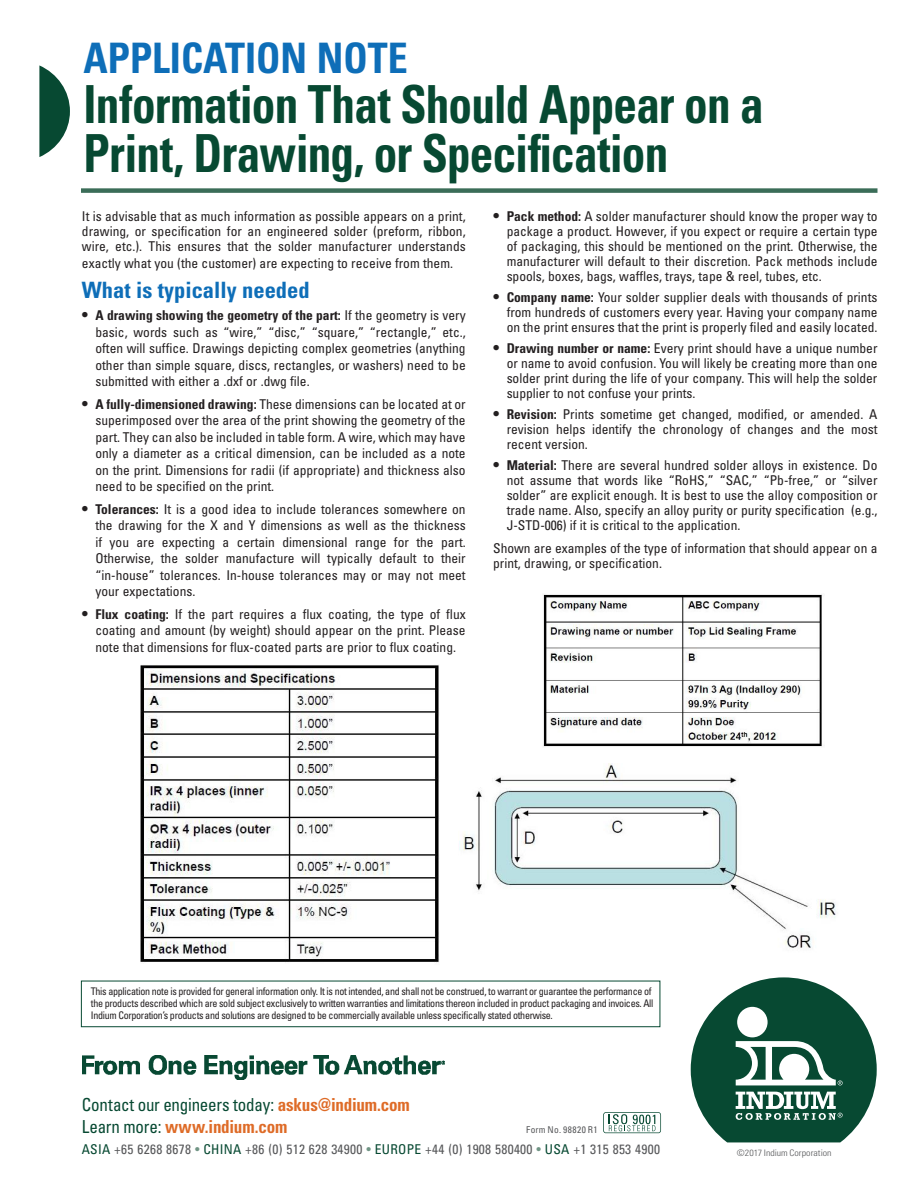
<style>
.page{position:relative;width:918px;height:1188px;background:#fff}
.page>*{position:absolute;margin:0;border:0;box-sizing:border-box;transform-origin:0 0}
.t1{font:700 condensed 52.5px/49.5px "Univers LT Std";letter-spacing:-.02em;color:#074932;scale:.9 1}
.Application_Notes_1{font:700 condensed 42px "Univers LT Std";color:#0e6eb8;scale:.95 1}
.bulleted_list{font:700 condensed 22.5px "Univers LT Std";color:#0e6eb8}
.t2{font:condensed 17.85px "Univers LT Std";letter-spacing:-.015em;color:#074932;scale:.95 1}
.t3{font:700 condensed 17.85px "Univers LT Std";letter-spacing:-.01em;color:#de6b27;scale:.95 1}
.bulleted_list-2{font:condensed 13.5px/15px "Univers LT Std";color:#231f20;text-align:justify}
.t4{font:condensed 13.5px "Univers LT Std";letter-spacing:.02em;color:#57585a}
.t5{font:condensed 10.5px/12px "Univers LT Std";letter-spacing:-.03em;color:#231f20;scale:.96 1}
.t6{font:condensed 9.45px "Univers LT Std";letter-spacing:.045em;color:#57585a}
.t7{font:300 condensed 9px "Univers LT Std";color:#57585a;scale:1.1 1}
.s1{font-weight:700;font-size:15px}
.s2{font-weight:700}
.s3{font-weight:700;color:#de6b27}
.s4{font-weight:400;color:#074932}
.s5{color:#074932}
.s6{color:#719585}
</style>
<div class="page">
<svg style="left:39px;top:65px;width:31px;height:92px"></svg>
<svg style="left:603px;top:1112px;width:58px;height:21px"></svg>
<svg style="left:691px;top:977px;width:186px;height:165px"></svg>
<div style="left:737px;top:1007px;width:31px;height:30px;background:#fff;border-radius:50%"></div>
<div style="left:81px;top:981px;width:579px;height:46px;border:1px solid #074932"></div>
<img style="left:82px;top:1055px;width:363px;height:25px">
<div style="left:81px;top:188px;width:797px;height:5px;background:#3b6d58"></div>
<img style="left:459px;top:764px;width:377px;height:184px">
<img style="left:140px;top:665px;width:300px;height:298px">
<img style="left:543px;top:594px;width:279px;height:153px">
<p class="Application_Notes_1" style="left:83px;top:32px;width:343px">APPLICATION NOTE</p>
<p class="t1" style="left:83px;top:79px;width:757px">Information That Should Appear on a<br>Print, Drawing, or Specification</p>
<p class="bulleted_list-2" style="left:82px;top:209px;width:385px">It is advisable that as much information as possible appears on a print, drawing, or specification for an engineered solder (preform, ribbon, wire, etc.). This ensures that the solder manufacturer understands</p>
<p class="bulleted_list-2" style="left:82px;top:255px;width:373px">exactly what you (the customer) are expecting to receive from them.</p>
<p class="bulleted_list" style="left:82px;top:276px;width:229px">What is typically needed</p>
<p class="bulleted_list-2" style="left:95px;top:307px;width:372px;line-height:16.5px;text-indent:-14px"><span class="s1">•</span> <span class="s2">A drawing showing the geometry of the part:</span> If the geometry is very basic, words such as “wire,” “disc,” “square,” “rectangle,” etc., often will suffice. Drawings depicting complex geometries (anything other than simple square, discs, rectangles, or washers) need to be submitted with either a .dxf or .dwg file.</p>
<p class="bulleted_list-2" style="left:95px;top:396px;width:372px;line-height:16.5px;text-indent:-14px"><span class="s1">•</span> <span class="s2">A fully-dimensioned drawing:</span> These dimensions can be located at or superimposed over the area of the print showing the geometry of the part. They can also be included in table form. A wire, which may have only a diameter as a critical dimension, can be included as a note on the print. Dimensions for radii (if appropriate) and thickness also need to be specified on the print.</p>
<p class="bulleted_list-2" style="left:95px;top:501px;width:372px;line-height:16.5px;text-indent:-14px"><span class="s1">•</span> <span class="s2">Tolerances:</span> It is a good idea to include tolerances somewhere on the drawing for the X and Y dimensions as well as the thickness if you are expecting a certain dimensional range for the part.<br>Otherwise, the solder manufacture will typically default to their “in-house” tolerances. In-house tolerances may or may not meet your expectations.</p>
<p class="bulleted_list-2" style="left:95px;top:606px;width:372px;line-height:16.5px;text-indent:-14px"><span class="s1">•</span> <span class="s2">Flux coating:</span> If the part requires a flux coating, the type of flux coating and amount (by weight) should appear on the print. Please note that dimensions for flux-coated parts are prior to flux coating.</p>
<p class="bulleted_list-2" style="left:507px;top:209px;width:372px;text-indent:-14px"><span class="s1">•</span> <span class="s2">Pack method:</span> A solder manufacturer should know the proper way to package a product. However, if you expect or require a certain type of packaging, this should be mentioned on the print. Otherwise, the manufacturer will default to their discretion. Pack methods include spools, boxes, bags, waffles, trays, tape &amp; reel, tubes, etc.</p>
<p class="bulleted_list-2" style="left:507px;top:290px;width:372px;text-indent:-14px"><span class="s1">•</span> <span class="s2">Company name:</span> Your solder supplier deals with thousands of prints from hundreds of customers every year. Having your company name on the print ensures that the print is properly filed and easily located.</p>
<p class="bulleted_list-2" style="left:507px;top:341px;width:372px;text-indent:-14px"><span class="s1">•</span> <span class="s2">Drawing number or name:</span> Every print should have a unique number or name to avoid confusion. You will likely be creating more than one solder print during the life of your company. This will help the solder supplier to not confuse your prints.</p>
<p class="bulleted_list-2" style="left:507px;top:407px;width:372px;text-indent:-14px"><span class="s1">•</span> <span class="s2">Revision:</span> Prints sometime get changed, modified, or amended. A revision helps identify the chronology of changes and the most recent version.</p>
<p class="bulleted_list-2" style="left:507px;top:458px;width:372px;text-indent:-14px"><span class="s1">•</span> <span class="s2">Material:</span> There are several hundred solder alloys in existence. Do not assume that words like “RoHS,” “SAC,” “Pb-free,” or “silver solder” are explicit enough. It is best to use the alloy composition or trade name. Also, specify an alloy purity or purity specification (e.g., J-STD-006) if it is critical to the application.</p>
<p class="bulleted_list-2" style="left:493px;top:540px;width:386px">Shown are examples of the type of information that should appear on a print, drawing, or specification.</p>
<p class="t5" style="left:91px;top:986px;width:588px">This application note is provided for general information only. It is not intended, and shall not be construed, to warrant or guarantee the performance of the products described which are sold subject exclusively to written warranties and limitations thereon included in product packaging and invoices. All<br>Indium Corporation’s products and solutions are designed to be commercially available unless specifically stated otherwise.</p>
<h3 class="t2" style="left:82px;top:1094px;width:347px">Contact our engineers today: <span class="s3">askus@indium.com</span></h3>
<h3 class="t3" style="left:82px;top:1115px;width:218px"><span class="s4">Learn more:</span> www.indium.com</h3>
<p class="t6" style="left:526px;top:1124px;width:73px">Form No. 98820 R1</p>
<p class="t4" style="left:82px;top:1141px;width:580px"><span class="s5">ASIA</span> +65 6268 8678 <span class="s6">•</span> <span class="s5">CHINA</span> +86 (0) 512 628 34900 <span class="s6">•</span> <span class="s5">EUROPE</span> +44 (0) 1908 580400 <span class="s6">•</span> <span class="s5">USA</span> +1 315 853 4900</p>
<p class="t7" style="left:737px;top:1147px;width:88px">©2017 Indium Corporation</p>
</div>
